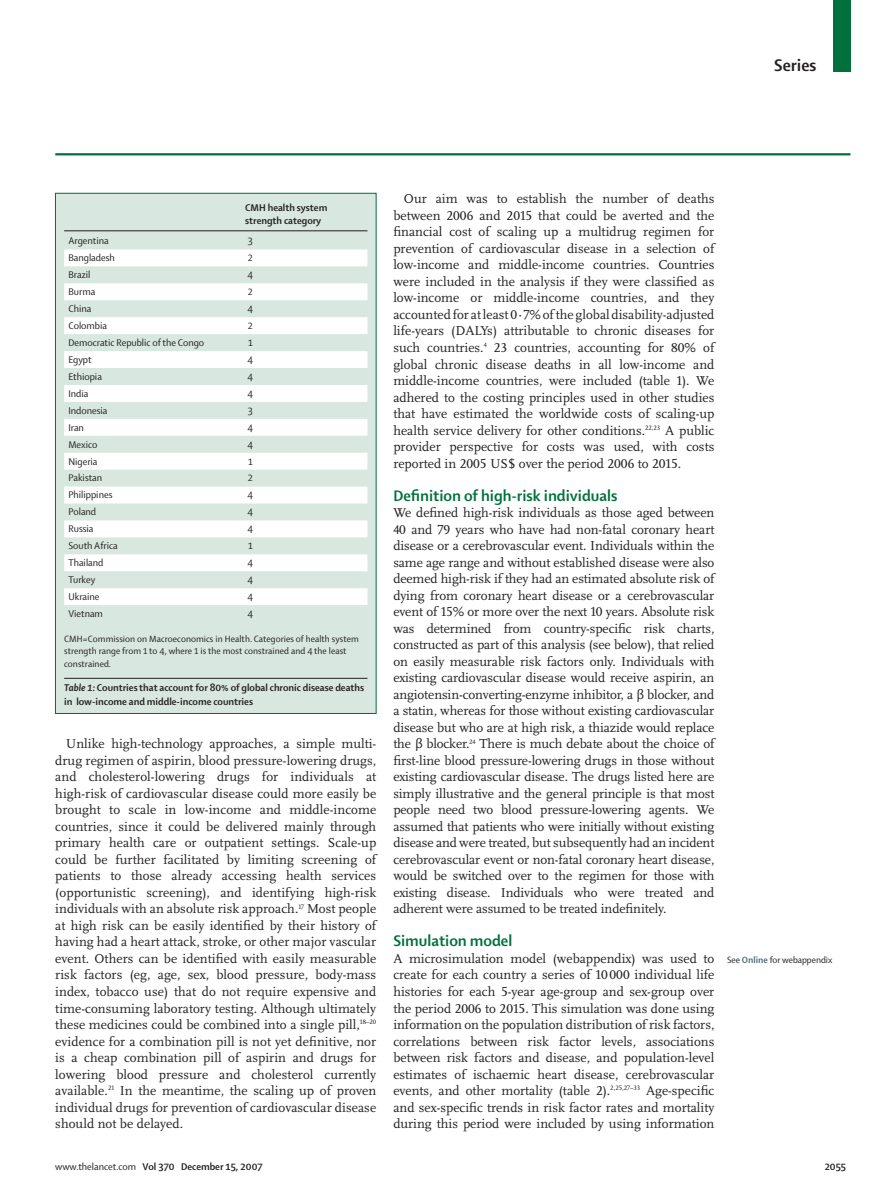
<style>
.page{position:relative;width:893px;height:1200px;background:#fff}
.page>*{position:absolute;margin:0;border:0;box-sizing:border-box;transform-origin:0 0}
.t1{font:700 18px "Shaker 2 Lancet";color:#231f20}
.t2{font:700 16.5px "Shaker 2 Lancet";color:#00703c}
.t3{font:13.5px/16.5px "Scala Lancet Pro";color:#231f20;text-align:justify}
.t4{font:10.5px "Shaker 2 Lancet";color:#231f20}
.t5{font:700 10.5px/12.8px "Shaker 2 Lancet";color:#231f20}
.t6{font:9.75px/12.8px "Shaker 2 Lancet";letter-spacing:.01em;color:#231f20}
.s1{font-style:italic}
.s2{font-weight:700;color:#4e6a75}
.s3{font-weight:400}
</style>
<div class="page">
<div style="left:833px;top:0;width:17px;height:71px;background:#00703c"></div>
<hr style="left:55px;top:153px;width:795px;height:2px;background:#00703c">
<div style="left:55px;top:193px;width:321px;height:520px;background:#d8e7df"></div>
<hr style="left:64px;top:678px;width:303px;height:1px;background:#231f20">
<svg style="left:64px;top:249px;width:303px;height:356px;fill:#f8fbf9"></svg>
<hr style="left:64px;top:230px;width:303px;height:1px;background:#231f20">
<div style="left:55px;top:193px;width:321px;height:520px;border:1px solid #00703c"></div>
<h1 class="t1" style="left:774px;top:58px;width:44px">Series</h1>
<p class="t5" style="left:245px;top:202px;width:84px">CMH health system strength category</p>
<p class="t4" style="left:68px;top:237px;width:42px">Argentina</p>
<p class="t4" style="left:248px;top:237px;width:7px">3</p>
<p class="t4" style="left:68px;top:254px;width:48px">Bangladesh</p>
<p class="t4" style="left:248px;top:254px;width:7px">2</p>
<p class="t4" style="left:68px;top:271px;width:23px">Brazil</p>
<p class="t4" style="left:247px;top:271px;width:7px">4</p>
<p class="t4" style="left:68px;top:287px;width:28px">Burma</p>
<p class="t4" style="left:248px;top:287px;width:7px">2</p>
<p class="t4" style="left:68px;top:304px;width:25px">China</p>
<p class="t4" style="left:247px;top:304px;width:7px">4</p>
<p class="t4" style="left:68px;top:321px;width:40px">Colombia</p>
<p class="t4" style="left:248px;top:321px;width:7px">2</p>
<p class="t4" style="left:68px;top:338px;width:137px">Democratic Republic of the Congo</p>
<p class="t4" style="left:248px;top:338px;width:6px">1</p>
<p class="t4" style="left:68px;top:355px;width:25px">Egypt</p>
<p class="t4" style="left:247px;top:355px;width:7px">4</p>
<p class="t4" style="left:68px;top:372px;width:35px">Ethiopia</p>
<p class="t4" style="left:247px;top:372px;width:7px">4</p>
<p class="t4" style="left:68px;top:389px;width:21px">India</p>
<p class="t4" style="left:247px;top:389px;width:7px">4</p>
<p class="t4" style="left:68px;top:406px;width:41px">Indonesia</p>
<p class="t4" style="left:248px;top:406px;width:7px">3</p>
<p class="t4" style="left:68px;top:423px;width:17px">Iran</p>
<p class="t4" style="left:247px;top:423px;width:7px">4</p>
<p class="t4" style="left:68px;top:440px;width:31px">Mexico</p>
<p class="t4" style="left:247px;top:440px;width:7px">4</p>
<p class="t4" style="left:68px;top:457px;width:31px">Nigeria</p>
<p class="t4" style="left:248px;top:457px;width:6px">1</p>
<p class="t4" style="left:68px;top:474px;width:35px">Pakistan</p>
<p class="t4" style="left:248px;top:474px;width:7px">2</p>
<p class="t4" style="left:68px;top:491px;width:46px">Philippines</p>
<p class="t4" style="left:247px;top:491px;width:7px">4</p>
<p class="t4" style="left:68px;top:507px;width:29px">Poland</p>
<p class="t4" style="left:247px;top:507px;width:7px">4</p>
<p class="t4" style="left:68px;top:524px;width:27px">Russia</p>
<p class="t4" style="left:247px;top:524px;width:7px">4</p>
<p class="t4" style="left:68px;top:541px;width:51px">South Africa</p>
<p class="t4" style="left:248px;top:541px;width:6px">1</p>
<p class="t4" style="left:68px;top:558px;width:37px">Thailand</p>
<p class="t4" style="left:247px;top:558px;width:7px">4</p>
<p class="t4" style="left:68px;top:575px;width:28px">Turkey</p>
<p class="t4" style="left:247px;top:575px;width:7px">4</p>
<p class="t4" style="left:68px;top:592px;width:33px">Ukraine</p>
<p class="t4" style="left:247px;top:592px;width:7px">4</p>
<p class="t4" style="left:68px;top:609px;width:36px">Vietnam</p>
<p class="t4" style="left:247px;top:609px;width:7px">4</p>
<p class="t6" style="left:64px;top:632px;width:296px">CMH=Commission on Macroeconomics in Health. Categories of health system strength range from 1 to 4, where 1 is the most constrained and 4 the least constrained.</p>
<p class="t5" style="left:64px;top:681px;width:301px;line-height:13.5px"><span class="s1">Table 1:</span> Countries that account for 80% of global chronic disease deaths in low-income and middle-income countries</p>
<p class="t3" style="left:55px;top:736px;width:323px;text-indent:11px">Unlike high-technology approaches, a simple multi&shy;drug regimen of aspirin, blood pressure-lowering drugs, and cholesterol-lowering drugs for individuals at high-risk of cardiovascular disease could more easily be brought to scale in low-income and middle-income countries, since it could be delivered mainly through primary health care or outpatient settings. Scale-up could be further facilitated by limiting screening of patients to those already accessing health services (opportunistic screening), and identifying high-risk individuals with an absolute risk approach.<sup>17</sup> Most people at high risk can be easily identified by their history of having had a heart attack, stroke, or other major vascular event. Others can be identified with easily measurable risk factors (eg, age, sex, blood pressure, body-mass index, tobacco use) that do not require expensive and time-consuming laboratory testing. Although ultimately these medicines could be combined into a single pill,<sup>18–20 </sup>evidence for a combination pill is not yet definitive, nor is a cheap combination pill of aspirin and drugs for lowering blood pressure and cholesterol currently available.<sup>21</sup> In the meantime, the scaling up of proven individual drugs for prevention of cardiovascular disease should not be delayed.</p>
<p class="t3" style="left:393px;top:192px;width:323px;text-indent:11px">Our aim was to establish the number of deaths between 2006 and 2015 that could be averted and the financial cost of scaling up a multidrug regimen for prevention of cardiovascular disease in a selection of low-income and middle-income countries. Countries were included in the analysis if they were classified as low-income or middle-income countries, and they accounted for at least 0·7% of the global disability-adjusted life-years (DALYs) attributable to chronic diseases for such countries.<sup>4</sup> 23 countries, accounting for 80% of global chronic disease deaths in all low-income and middle-income countries, were included (table 1). We adhered to the costing principles used in other studies that have estimated the worldwide costs of scaling-up health service delivery for other conditions.<sup>22,23</sup> A public provider perspective for costs was used, with costs reported in 2005 US$ over the period 2006 to 2015.</p>
<p class="t2" style="left:393px;top:488px;width:226px">Definition of high-risk individuals</p>
<p class="t3" style="left:393px;top:505px;width:323px">We defined high-risk individuals as those aged between 40 and 79 years who have had non-fatal coronary heart disease or a cerebrovascular event. Individuals within the same age range and without established disease were also deemed high-risk if they had an estimated absolute risk of dying from coronary heart disease or a cerebrovascular event of 15% or more over the next 10 years. Absolute risk was determined from country-specific risk charts, constructed as part of this analysis (see below), that relied on easily measurable risk factors only. Individuals with existing cardiovascular disease would receive aspirin, an angiotensin-converting-enzyme inhibitor, a β blocker, and a statin, whereas for those without existing cardiovascular disease but who are at high risk, a thiazide would replace the β blocker.<sup>24</sup> There is much debate about the choice of first-line blood pressure-lowering drugs in those without existing cardiovascular disease. The drugs listed here are simply illustrative and the general principle is that most people need two blood pressure-lowering agents. We assumed that patients who were initially without existing disease and were treated, but subsequently had an incident cerebrovascular event or non-fatal coronary heart disease, would be switched over to the regimen for those with existing disease. Individuals who were treated and adherent were assumed to be treated indefinitely.</p>
<p class="t2" style="left:393px;top:934px;width:120px">Simulation model</p>
<p class="t3" style="left:393px;top:951px;width:323px">A microsimulation model (webappendix) was used to create for each country a series of 10 000 individual life histories for each 5-year age-group and sex-group over the period 2006 to 2015. This simulation was done using information on the population distribution of risk factors, correlations between risk factor levels, associations between risk factors and disease, and population-level estimates of ischaemic heart disease, cerebrovascular events, and other mortality (table 2).<sup>2,25,27–33</sup> Age-specific and sex-specific trends in risk factor rates and mortality during this period were included by using information</p>
<p class="t6" style="left:727px;top:953px;width:107px">See <span class="s2">Online</span> for webappendix</p>
<p class="t5" style="left:55px;top:1160px;width:209px"><span class="s3">www.thelancet.com</span> Vol 370 December 15, 2007</p>
<p class="t5" style="left:825px;top:1160px;width:23px">2055</p>
</div>
